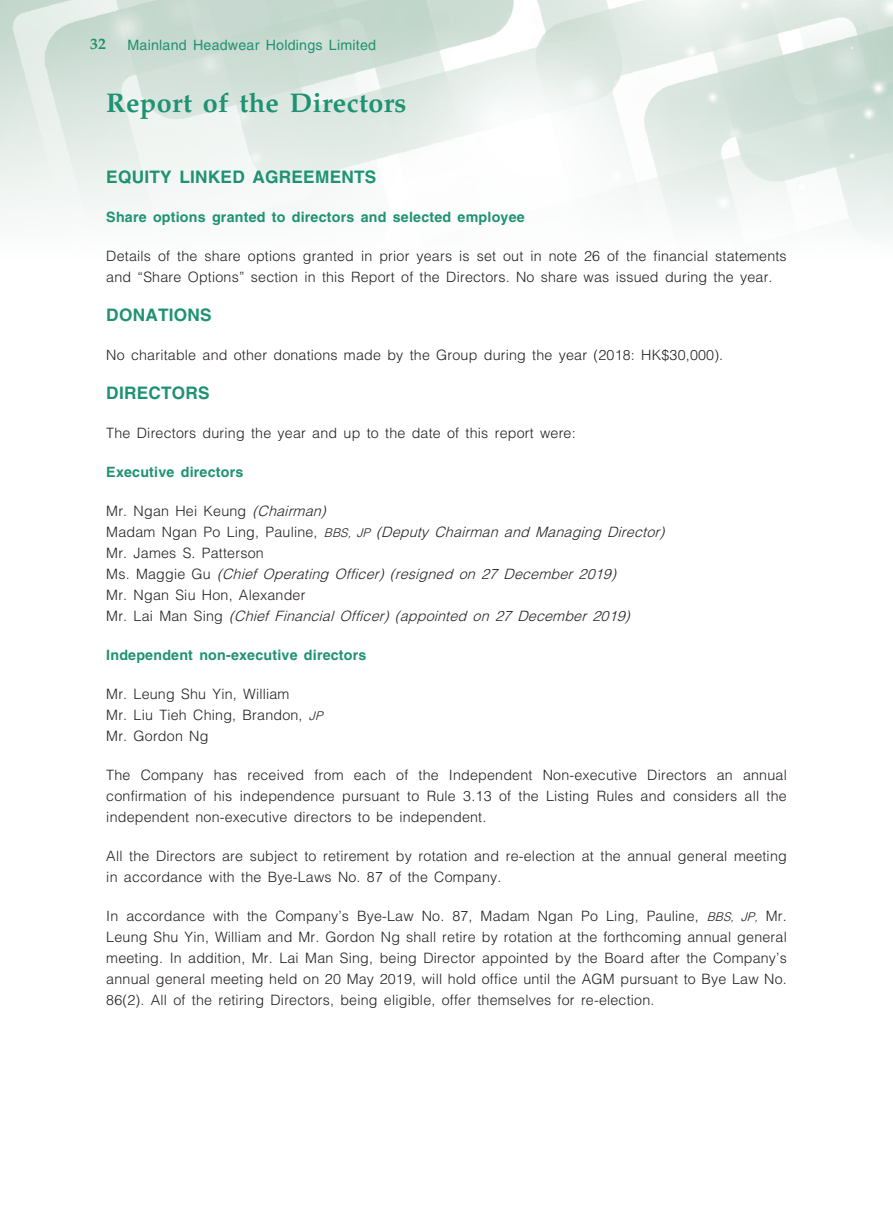
<style>
.page{position:relative;width:893px;height:1212px;background:#fff}
.page>*{position:absolute;margin:0;border:0;box-sizing:border-box;transform-origin:0 0}
.t1{font:700 27px "Palatino LT Std";letter-spacing:.01em;color:#1e9272}
._03_H1{font:700 17.25px "Helvetica LT Std";letter-spacing:.015em;color:#1e9272}
.t2{font:700 15.75px "Palatino LT Std";color:#1e9272}
._01_Body_Text{font:300 14.25px/21px "Helvetica LT Std";letter-spacing:.015em;color:#231f20}
._01_Body_Text-2{font:italic 300 14.25px "Helvetica LT Std";color:#231f20}
._04___H2{font:700 14.25px "Helvetica LT Std";letter-spacing:.015em;color:#1e9272}
.t3{font:14.25px "Helvetica LT Std";letter-spacing:.015em;color:#1e9272}
.s1{font-style:italic}
.s2{font-style:normal}
.s3{font-size:12px}
.s4{font-style:italic;font-size:12px}
</style>
<div class="page">
<img style="left:0;top:0;width:893px;height:236px">
<p class="t2" style="left:90px;top:34px;width:17px">32</p>
<p class="t3" style="left:128px;top:36px;width:250px">Mainland Headwear Holdings Limited</p>
<h1 class="t1" style="left:106px;top:87px;width:302px">Report of the Directors</h1>
<p class="_03_H1" style="left:106px;top:166px;width:272px">EQUITY LINKED AGREEMENTS</p>
<p class="_04___H2" style="left:106px;top:208px;width:420px">Share options granted to directors and selected employee</p>
<p class="_01_Body_Text" style="left:106px;top:245px;width:682px">Details of the share options granted in prior years is set out in note 26 of the financial statements and “Share Options” section in this Report of the Directors. No share was issued during the year.</p>
<p class="_03_H1" style="left:106px;top:304px;width:107px">DONATIONS</p>
<p class="_01_Body_Text" style="left:106px;top:344px;width:618px">No charitable and other donations made by the Group during the year (2018: HK$30,000).</p>
<p class="_03_H1" style="left:106px;top:382px;width:105px">DIRECTORS</p>
<p class="_01_Body_Text" style="left:106px;top:422px;width:471px">The Directors during the year and up to the date of this report were:</p>
<p class="_04___H2" style="left:106px;top:463px;width:139px">Executive directors</p>
<p class="_01_Body_Text" style="left:106px;top:500px;width:226px">Mr. Ngan Hei Keung <span class="s1">(Chairman)</span></p>
<p class="_01_Body_Text-2" style="left:106px;top:523px;width:564px"><span class="s2">M a d a m N g a n P o L i n g , P a u l i n e ,</span> <span class="s3">BBS, JP</span> (Deputy Chairman and Managing Director)</p>
<p class="_01_Body_Text" style="left:106px;top:542px;width:159px">Mr. James S. Patterson</p>
<p class="_01_Body_Text-2" style="left:106px;top:565px;width:516px"><span class="s2">M s . M a g g i e G u</span> (Chief Operating Officer) (resigned on 27 December 2019)</p>
<p class="_01_Body_Text" style="left:106px;top:584px;width:201px">Mr. Ngan Siu Hon, Alexander</p>
<p class="_01_Body_Text-2" style="left:106px;top:607px;width:530px"><span class="s2">M r . L a i M a n S i n g</span> (Chief Financial Officer) (appointed on 27 December 2019)</p>
<p class="_04___H2" style="left:106px;top:646px;width:262px">Independent non-executive directors</p>
<p class="_01_Body_Text" style="left:106px;top:683px;width:185px">Mr. Leung Shu Yin, William</p>
<p class="_01_Body_Text" style="left:106px;top:704px;width:222px">Mr. Liu Tieh Ching, Brandon, <span class="s4">JP</span></p>
<p class="_01_Body_Text" style="left:106px;top:725px;width:104px">Mr. Gordon Ng</p>
<p class="_01_Body_Text" style="left:106px;top:764px;width:682px;text-align:justify">The Company has received from each of the Independent Non-executive Directors an annual confirmation of his independence pursuant to Rule 3.13 of the Listing Rules and considers all the independent non-executive directors to be independent.</p>
<p class="_01_Body_Text" style="left:106px;top:845px;width:682px">All the Directors are subject to retirement by rotation and re-election at the annual general meeting in accordance with the Bye-Laws No. 87 of the Company.</p>
<p class="_01_Body_Text" style="left:106px;top:905px;width:682px;text-align:justify">In accordance with the Company’s Bye-Law No. 87, Madam Ngan Po Ling, Pauline, <span class="s4">BBS, JP,</span> Mr.<br>Leung Shu Yin, William and Mr. Gordon Ng shall retire by rotation at the forthcoming annual general meeting. In addition, Mr. Lai Man Sing, being Director appointed by the Board after the Company’s annual general meeting held on 20 May 2019, will hold office until the AGM pursuant to Bye Law No.<br>86(2). All of the retiring Directors, being eligible, offer themselves for re-election.</p>
</div>
